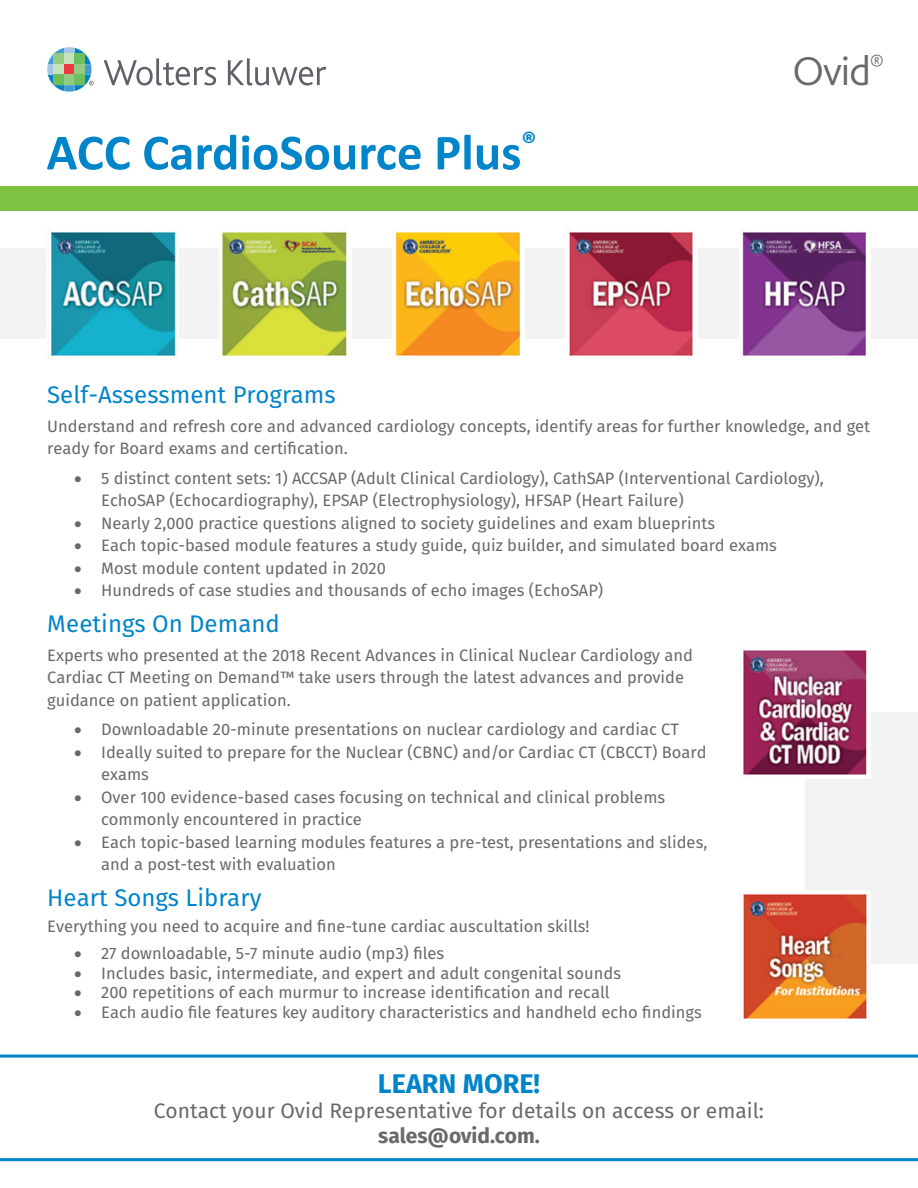
<style>
.page{position:relative;width:918px;height:1188px;background:#fff}
.page>*{position:absolute;margin:0;border:0;box-sizing:border-box;transform-origin:0 0}
.t1{font:700 51px "Calibri";color:#0084ca}
.t2{font:300 42.3px "Bliss 2";color:#69696c}
.t3{font:700 27px "Fira Sans";color:#0084ca}
.t4{font:24px "Fira Sans";color:#0084ca}
.t5{font:21px "Fira Sans";color:#69696c}
.t6{font:700 21px "Fira Sans";color:#69696c}
.t7{font:16.5px/22.5px "Fira Sans";color:#69696c}
</style>
<div class="page">
<div style="left:0;top:248px;width:918px;height:91px;background:#f3f3f3"></div>
<div style="left:805px;top:712px;width:113px;height:251px;background:#eff0f0"></div>
<div style="left:0;top:187px;width:918px;height:24px;background:#7fc241"></div>
<svg style="left:104px;top:58px;width:112px;height:28px"></svg>
<svg style="left:228px;top:58px;width:99px;height:28px"></svg>
<svg style="left:47px;top:47px;width:47px;height:45px"></svg>
<svg style="left:0;top:1055px;width:918px;height:106px"></svg>
<img style="left:46px;top:231px;width:132px;height:125px">
<img style="left:220px;top:232px;width:131px;height:124px">
<img style="left:393px;top:232px;width:131px;height:125px">
<img style="left:743px;top:650px;width:128px;height:128px">
<img style="left:743px;top:891px;width:128px;height:128px">
<img style="left:567px;top:230px;width:131px;height:126px">
<img style="left:740px;top:231px;width:131px;height:129px">
<h1 class="t1" style="left:46px;top:116px;width:492px">ACC CardioSource Plus<sup>®</sup></h1>
<h2 class="t2" style="left:792px;top:45px;width:93px">Ovid<sup>®</sup></h2>
<h3 class="t4" style="left:47px;top:376px;width:290px">Self-Assessment Programs</h3>
<p class="t7" style="left:47px;top:414px;width:824px">Understand and refresh core and advanced cardiology concepts, identify areas for further knowledge, and get ready for Board exams and certification.</p>
<p class="t7" style="left:101px;top:466px;width:724px;text-indent:-27px">• 5 distinct content sets: 1) ACCSAP (Adult Clinical Cardiology), CathSAP (Interventional Cardiology),<br>EchoSAP (Echocardiography), EPSAP (Electrophysiology), HFSAP (Heart Failure)</p>
<p class="t7" style="left:74px;top:511px;width:642px">• Nearly 2,000 practice questions aligned to society guidelines and exam blueprints</p>
<p class="t7" style="left:74px;top:534px;width:704px">• Each topic-based module features a study guide, quiz builder, and simulated board exams</p>
<p class="t7" style="left:74px;top:556px;width:313px">• Most module content updated in 2020</p>
<p class="t7" style="left:74px;top:579px;width:531px">• Hundreds of case studies and thousands of echo images (EchoSAP)</p>
<h3 class="t4" style="left:47px;top:605px;width:234px">Meetings On Demand</h3>
<p class="t7" style="left:47px;top:643px;width:647px">Experts who presented at the 2018 Recent Advances in Clinical Nuclear Cardiology and<br>Cardiac CT Meeting on Demand™ take users through the latest advances and provide guidance on patient application.</p>
<p class="t7" style="left:74px;top:718px;width:606px">• Downloadable 20-minute presentations on nuclear cardiology and cardiac CT</p>
<p class="t7" style="left:101px;top:740px;width:607px;text-indent:-27px">• Ideally suited to prepare for the Nuclear (CBNC) and/or Cardiac CT (CBCCT) Board exams</p>
<p class="t7" style="left:101px;top:785px;width:566px;text-indent:-27px">• Over 100 evidence-based cases focusing on technical and clinical problems commonly encountered in practice</p>
<p class="t7" style="left:101px;top:830px;width:608px;text-indent:-27px">• Each topic-based learning modules features a pre-test, presentations and slides, and a post-test with evaluation</p>
<h3 class="t4" style="left:47px;top:879px;width:216px">Heart Songs Library</h3>
<p class="t7" style="left:47px;top:915px;width:544px">Everything you need to acquire and fine-tune cardiac auscultation skills!</p>
<p class="t7" style="left:74px;top:941px;width:372px">• 27 downloadable, 5-7 minute audio (mp3) files</p>
<p class="t7" style="left:74px;top:961px;width:548px">• Includes basic, intermediate, and expert and adult congenital sounds</p>
<p class="t7" style="left:74px;top:981px;width:537px">• 200 repetitions of each murmur to increase identification and recall</p>
<p class="t7" style="left:74px;top:1001px;width:629px">• Each audio file features key auditory characteristics and handheld echo findings</p>
<h3 class="t3" style="left:378px;top:1061px;width:164px">LEARN MORE!</h3>
<p class="t5" style="left:154px;top:1095px;width:612px">Contact your Ovid Representative for details on access or email:</p>
<p class="t6" style="left:378px;top:1118px;width:163px">sales@ovid.com.</p>
</div>
